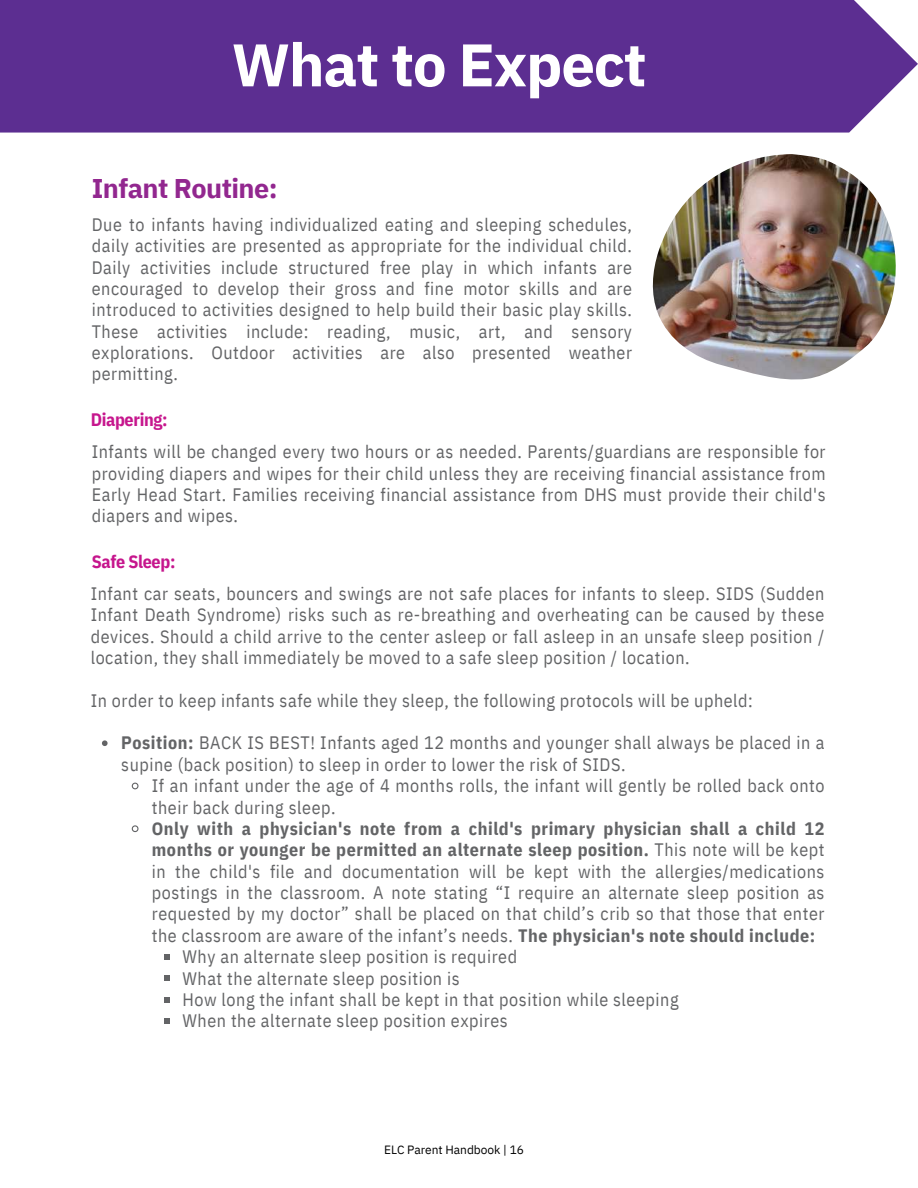
<style>
.page{position:relative;width:918px;height:1188px;background:#fff}
.page>*{position:absolute;margin:0;border:0;box-sizing:border-box;transform-origin:0 0}
.t1{font:700 60px "IBM Plex Sans";letter-spacing:-.02em;color:#fff}
.t2{font:700 27px "IBM Plex Sans";letter-spacing:-.02em;color:#92278f}
.t3{font:18px/21.3px "IBM Plex Sans Cond";letter-spacing:.03em;color:#636466;text-align:justify}
.t4{font:700 18px "IBM Plex Sans Cond";letter-spacing:.03em;color:#636466}
.t5{font:700 18px "IBM Plex Sans Cond";letter-spacing:-.02em;color:#c6168d}
.t6{font:12px "IBM Plex Sans";letter-spacing:-.005em;color:#000}
.s1{font-weight:700}
.s2{font-weight:400}
</style>
<div class="page">
<div style="left:0;top:0;width:918px;height:133px;background:#5c2e91"></div>
<img style="left:653px;top:154px;width:243px;height:226px">
<svg style="left:102px;top:740px;width:6px;height:6px"></svg>
<svg style="left:131px;top:782px;width:8px;height:8px"></svg>
<svg style="left:131px;top:825px;width:8px;height:8px"></svg>
<svg style="left:164px;top:954px;width:5px;height:6px"></svg>
<svg style="left:164px;top:976px;width:5px;height:5px"></svg>
<svg style="left:164px;top:997px;width:5px;height:6px"></svg>
<svg style="left:164px;top:1018px;width:5px;height:6px"></svg>
<h1 class="t1" style="left:232px;top:25px;width:416px">What to Expect</h1>
<h2 class="t2" style="left:92px;top:170px;width:187px">Infant Routine:</h2>
<p class="t3" style="left:92px;top:213px;width:542px">Due to infants having individualized eating and sleeping schedules, daily activities are presented as appropriate for the individual child.<br>Daily activities include structured free play in which infants are encouraged to develop their gross and fine motor skills and are introduced to activities designed to help build their basic play skills.<br>These activities include: reading, music, art, and sensory explorations. Outdoor activities are also presented weather permitting.</p>
<p class="t5" style="left:91px;top:408px;width:78px">Diapering:</p>
<p class="t3" style="left:92px;top:441px;width:735px">Infants will be changed every two hours or as needed. Parents/guardians are responsible for providing diapers and wipes for their child unless they are receiving financial assistance from Early Head Start. Families receiving financial assistance from DHS must provide their child's diapers and wipes.</p>
<p class="t5" style="left:92px;top:549px;width:85px">Safe Sleep:</p>
<p class="t3" style="left:91px;top:582px;width:735px">Infant car seats, bouncers and swings are not safe places for infants to sleep. SIDS (Sudden Infant Death Syndrome) risks such as re-breathing and overheating can be caused by these devices. Should a child arrive to the center asleep or fall asleep in an unsafe sleep position / location, they shall immediately be moved to a safe sleep position / location.</p>
<p class="t3" style="left:91px;top:689px;width:664px">In order to keep infants safe while they sleep, the following protocols will be upheld:</p>
<p class="t3" style="left:121px;top:732px;width:705px"><span class="s1">Position:</span> BACK IS BEST! Infants aged 12 months and younger shall always be placed in a supine (back position) to sleep in order to lower the risk of SIDS.</p>
<p class="t3" style="left:152px;top:775px;width:674px">If an infant under the age of 4 months rolls, the infant will gently be rolled back onto their back during sleep.</p>
<p class="t4" style="left:152px;top:816px;width:674px">Only with a physician's note from a child's primary physician shall a child 12</p>
<p class="t4" style="left:152px;top:838px;width:674px">months or younger be permitted an alternate sleep position. <span class="s2">This note will be kept</span></p>
<p class="t3" style="left:152px;top:860px;width:674px">in the child's file and documentation will be kept with the allergies/medications</p>
<p class="t3" style="left:152px;top:882px;width:674px">postings in the classroom. A note stating “I require an alternate sleep position as</p>
<p class="t3" style="left:152px;top:903px;width:674px">requested by my doctor” shall be placed on that child’s crib so that those that enter</p>
<p class="t3" style="left:152px;top:924px;width:665px">the classroom are aware of the infant’s needs. <span class="s1">The physician's note should include:</span></p>
<p class="t3" style="left:182px;top:946px;width:336px">Why an alternate sleep position is required</p>
<p class="t3" style="left:182px;top:967px;width:279px">What the alternate sleep position is</p>
<p class="t3" style="left:182px;top:989px;width:498px">How long the infant shall be kept in that position while sleeping</p>
<p class="t3" style="left:182px;top:1010px;width:327px">When the alternate sleep position expires</p>
<p class="t6" style="left:384px;top:1141px;width:141px">ELC Parent Handbook | 16</p>
</div>
